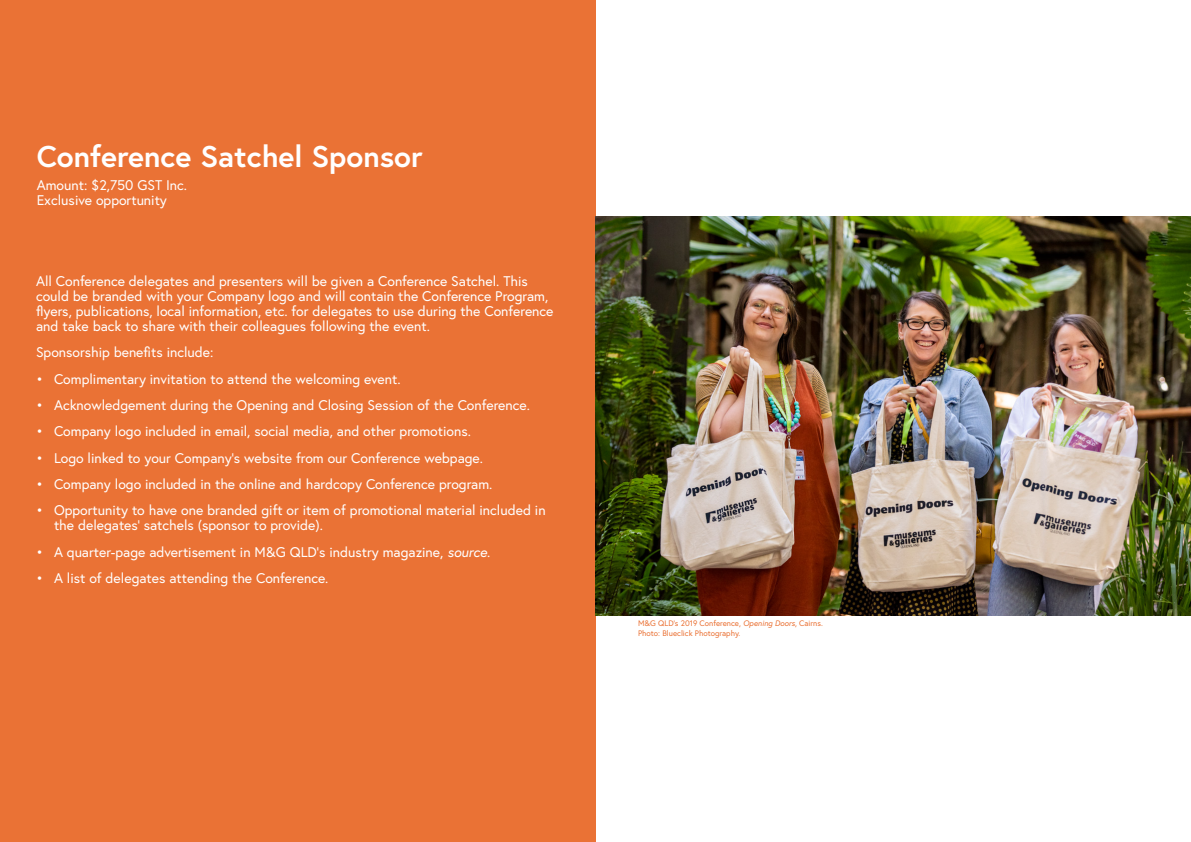
<style>
.page{position:relative;width:1191px;height:842px;background:#fff}
.page>*{position:absolute;margin:0;border:0;box-sizing:border-box;transform-origin:0 0}
.t1{font:700 30px "Europa";color:#fff}
.t2{font:14px/15px "Europa";color:#fff}
.t3{font:8px/10px "Europa";color:#ea7235}
.s1{font-style:italic}
</style>
<div class="page">
<div style="left:0;top:0;width:595px;height:842px;background:#ea7235"></div>
<img style="left:595px;top:217px;width:596px;height:398px">
<h1 class="t1" style="left:37px;top:136px;width:387px">Conference Satchel Sponsor</h1>
<p class="t2" style="left:37px;top:177px;width:152px">Amount: $2,750 GST Inc.<br>Exclusive opportunity</p>
<p class="t2" style="left:36px;top:273px;width:519px">All Conference delegates and presenters will be given a Conference Satchel. This could be branded with your Company logo and will contain the Conference Program, flyers, publications, local information, etc. for delegates to use during the Conference and take back to share with their colleagues following the event.</p>
<p class="t2" style="left:36px;top:345px;width:179px">Sponsorship benefits include:</p>
<p class="t2" style="left:36px;top:371px;width:366px">• Complimentary invitation to attend the welcoming event.</p>
<p class="t2" style="left:36px;top:397px;width:495px">• Acknowledgement during the Opening and Closing Session of the Conference.</p>
<p class="t2" style="left:36px;top:424px;width:436px">• Company logo included in email, social media, and other promotions.</p>
<p class="t2" style="left:36px;top:450px;width:448px">• Logo linked to your Company’s website from our Conference webpage.</p>
<p class="t2" style="left:36px;top:476px;width:458px">• Company logo included in the online and hardcopy Conference program.</p>
<p class="t2" style="left:54px;top:503px;width:493px;text-indent:-18px">• Opportunity to have one branded gift or item of promotional material included in the delegates’ satchels (sponsor to provide).</p>
<p class="t2" style="left:36px;top:544px;width:456px">• A quarter-page advertisement in M&amp;G QLD’s industry magazine, <span class="s1">source</span>.</p>
<p class="t2" style="left:36px;top:570px;width:294px">• A list of delegates attending the Conference.</p>
<p class="t3" style="left:638px;top:618px;width:186px">M&amp;G QLD’s 2019 Conference, <span class="s1">Opening Doors</span>, Cairns.<br>Photo: Blueclick Photography.</p>
</div>
